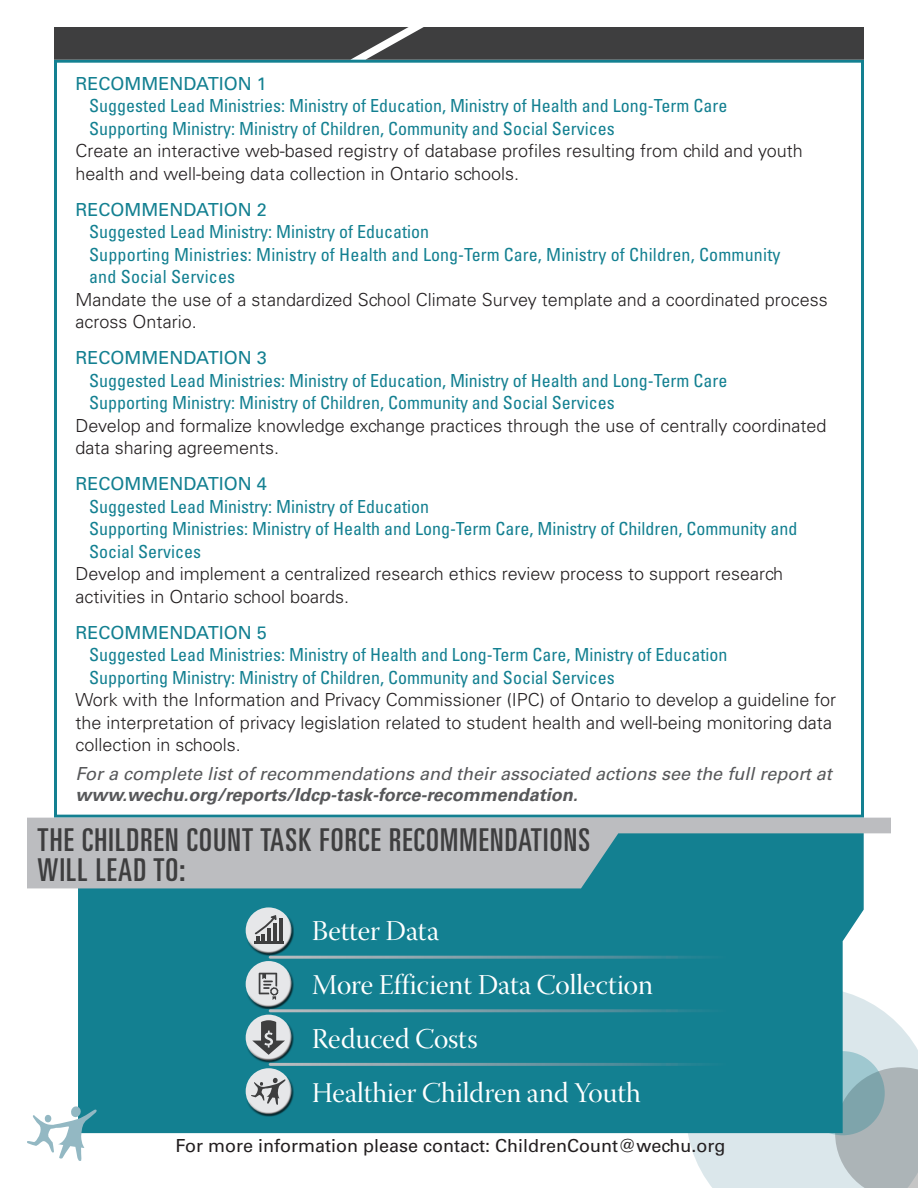
<style>
.page{position:relative;width:918px;height:1188px;background:#fff}
.page>*{position:absolute;margin:0;border:0;box-sizing:border-box;transform-origin:0 0}
.t1{font:ultra-condensed 31.5px/29.4px "Univers LT Std";letter-spacing:.04em;color:#3e3e3f}
.t2{font:28.5px/54px "Warnock Pro Disp";color:#fff}
.t3{font:condensed 18px/22.5px "Univers LT Std";color:#138091}
.t4{font:300 18px/22.5px "Univers LT Std";color:#231f20}
.t5{font:italic 18px "Univers LT Std";color:#57585a}
.t6{font:18px "Univers LT Std";color:#138091}
.t7{font:18px "Univers LT Std";color:#231f20}
.t8{font:italic 700 18px "Univers LT Std";color:#57585a}
</style>
<div class="page">
<svg style="left:686px;top:999px;width:232px;height:189px;background:#dfeaed"></svg>
<svg style="left:835px;top:1067px;width:83px;height:121px;background:#afb8bb"></svg>
<svg style="left:801px;top:1051px;width:84px;height:84px"></svg>
<div style="left:54px;top:60px;width:810px;height:758px;background:#fff;border:3px solid #138091"></div>
<div style="left:78px;top:888px;width:786px;height:245px;background:#138091"></div>
<div style="left:54px;top:27px;width:810px;height:33px;background:#3e3e3f"></div>
<svg style="left:27px;top:818px;width:864px;height:70px;background:#95b0b6"></svg>
<svg style="left:27px;top:1106px;width:70px;height:55px"></svg>
<div style="left:246px;top:907px;width:46px;height:46px;background:#e6e7e9;border-radius:50%"></div>
<div style="left:245px;top:915px;width:49px;height:41px;background:#231f20;opacity:.75"></div>
<hr style="left:279px;top:918px;width:3px;height:23px;background:#3e3e3f">
<svg style="left:255px;top:915px;width:22px;height:26px"></svg>
<hr style="left:254px;top:942px;width:29px;height:2px;background:#3e3e3f">
<div style="left:246px;top:961px;width:46px;height:46px;background:#e6e7e9;border-radius:50%"></div>
<div style="left:246px;top:969px;width:48px;height:40px;background:#231f20;opacity:.75"></div>
<svg style="left:259px;top:973px;width:20px;height:27px"></svg>
<div style="left:246px;top:1015px;width:46px;height:46px;background:#e6e7e9;border-radius:50%"></div>
<div style="left:246px;top:1022px;width:48px;height:41px;background:#231f20;opacity:.75"></div>
<svg style="left:252px;top:1020px;width:33px;height:35px"></svg>
<hr style="left:270px;top:956px;width:459px;height:3px;background:#fff">
<hr style="left:270px;top:1009px;width:459px;height:3px;background:#fff">
<hr style="left:270px;top:1063px;width:459px;height:3px;background:#fff">
<div style="left:246px;top:1068px;width:46px;height:46px;background:#e6e7e9;border-radius:50%"></div>
<div style="left:246px;top:1076px;width:48px;height:40px;background:#231f20;opacity:.75"></div>
<svg style="left:251px;top:1078px;width:35px;height:27px"></svg>
<p class="t6" style="left:76px;top:73px;width:193px">RECOMMENDATION 1</p>
<p class="t3" style="left:89px;top:94px;width:640px">Suggested Lead Ministries: Ministry of Education, Ministry of Health and Long-Term Care<br>Supporting Ministry: Ministry of Children, Community and Social Services</p>
<p class="t4" style="left:76px;top:140px;width:729px">Create an interactive web-based registry of database profiles resulting from child and youth health and well-being data collection in Ontario schools.</p>
<p class="t6" style="left:76px;top:199px;width:193px">RECOMMENDATION 2</p>
<p class="t3" style="left:89px;top:220px;width:693px">Suggested Lead Ministry: Ministry of Education<br>Supporting Ministries: Ministry of Health and Long-Term Care, Ministry of Children, Community and Social Services</p>
<p class="t4" style="left:76px;top:288px;width:754px">Mandate the use of a standardized School Climate Survey template and a coordinated process across Ontario.</p>
<p class="t6" style="left:76px;top:347px;width:193px">RECOMMENDATION 3</p>
<p class="t3" style="left:89px;top:369px;width:640px">Suggested Lead Ministries: Ministry of Education, Ministry of Health and Long-Term Care<br>Supporting Ministry: Ministry of Children, Community and Social Services</p>
<p class="t4" style="left:76px;top:414px;width:752px">Develop and formalize knowledge exchange practices through the use of centrally coordinated data sharing agreements.</p>
<p class="t6" style="left:76px;top:473px;width:193px">RECOMMENDATION 4</p>
<p class="t3" style="left:89px;top:495px;width:710px">Suggested Lead Ministry: Ministry of Education<br>Supporting Ministries: Ministry of Health and Long-Term Care, Ministry of Children, Community and<br>Social Services</p>
<p class="t4" style="left:76px;top:563px;width:709px">Develop and implement a centralized research ethics review process to support research activities in Ontario school boards.</p>
<p class="t6" style="left:76px;top:622px;width:193px">RECOMMENDATION 5</p>
<p class="t3" style="left:89px;top:643px;width:640px">Suggested Lead Ministries: Ministry of Health and Long-Term Care, Ministry of Education<br>Supporting Ministry: Ministry of Children, Community and Social Services</p>
<p class="t4" style="left:76px;top:689px;width:762px">Work with the Information and Privacy Commissioner (IPC) of Ontario to develop a guideline for the interpretation of privacy legislation related to student health and well-being monitoring data collection in schools.</p>
<p class="t5" style="left:76px;top:763px;width:758px">For a complete list of recommendations and their associated actions see the full report at</p>
<p class="t8" style="left:76px;top:785px;width:504px">www.wechu.org/reports/ldcp-task-force-recommendation.</p>
<h1 class="t1" style="left:38px;top:825px;width:554px">THE CHILDREN COUNT TASK FORCE RECOMMENDATIONS<br>WILL LEAD TO:</h1>
<h2 class="t2" style="left:312px;top:907px;width:343px">Better Data<br>More Efficient Data Collection<br>Reduced Costs<br>Healthier Children and Youth</h2>
<p class="t7" style="left:175px;top:1135px;width:552px">For more information please contact: ChildrenCount@wechu.org</p>
</div>
